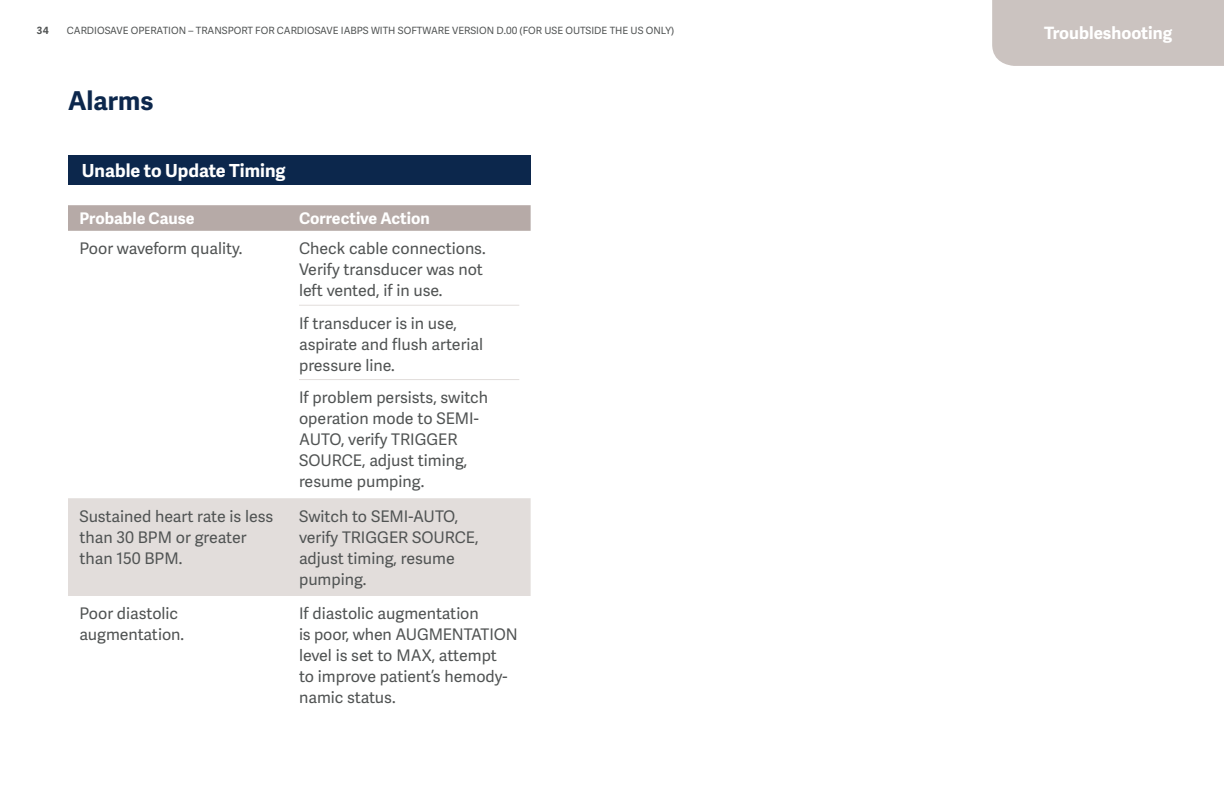
<style>
.page{position:relative;width:1224px;height:792px;background:#fff}
.page>*{position:absolute;margin:0;border:0;box-sizing:border-box;transform-origin:0 0}
.t1{font:700 26px "Adelle Sans";color:#0c274c}
.t2{font:700 18px "Adelle Sans";color:#fff}
.t3{font:700 17px "Adelle Sans";color:#fff}
.t4{font:16px/21px "Adelle Sans";color:#505353}
.t5{font:700 16px "Adelle Sans";color:#fff}
.t6{font:10px "Adelle Sans";color:#505353}
.t7{font:700 10px "Adelle Sans";color:#505353}
</style>
<div class="page">
<div style="left:68px;top:155px;width:463px;height:30px;background:#0c274c"></div>
<svg style="left:68px;top:205px;width:463px;height:26px;background:#b7aba8"></svg>
<div style="left:68px;top:498px;width:463px;height:98px;background:#e2dddb"></div>
<hr style="left:299px;top:305px;width:220px;height:1px;background:#e2dddb">
<hr style="left:299px;top:379px;width:220px;height:1px;background:#e2dddb">
<div style="left:992px;top:0;width:232px;height:66px;background:#cbc3c0"></div>
<p class="t7" style="left:37px;top:24px;width:14px">34</p>
<p class="t6" style="left:67px;top:24px;width:609px">CARDIOSAVE OPERATION – TRANSPORT FOR CARDIOSAVE IABPS WITH SOFTWARE VERSION D.00 (FOR USE OUTSIDE THE US ONLY)</p>
<h1 class="t1" style="left:68px;top:82px;width:87px">Alarms</h1>
<p class="t2" style="left:82px;top:158px;width:205px">Unable to Update Timing</p>
<p class="t5" style="left:79px;top:207px;width:117px">Probable Cause</p>
<p class="t5" style="left:299px;top:207px;width:132px">Corrective Action</p>
<p class="t4" style="left:79px;top:238px;width:165px">Poor waveform quality.</p>
<p class="t4" style="left:299px;top:238px;width:188px">Check cable connections.<br>Verify transducer was not left vented, if in use.</p>
<p class="t4" style="left:299px;top:312px;width:186px">If transducer is in use, aspirate and flush arterial pressure line.</p>
<p class="t4" style="left:299px;top:386px;width:191px">If problem persists, switch operation mode to SEMI-<br>AUTO, verify TRIGGER<br>SOURCE, adjust timing, resume pumping.</p>
<p class="t4" style="left:79px;top:505px;width:196px">Sustained heart rate is less than 30 BPM or greater than 150 BPM.</p>
<p class="t4" style="left:299px;top:505px;width:181px">Switch to SEMI-AUTO, verify TRIGGER SOURCE, adjust timing, resume pumping.</p>
<p class="t4" style="left:79px;top:603px;width:106px">Poor diastolic augmentation.</p>
<p class="t4" style="left:299px;top:603px;width:220px">If diastolic augmentation<br>is poor, when AUGMENTATION level is set to MAX, attempt<br>to improve patient’s hemody&shy;namic status.</p>
<p class="t3" style="left:1044px;top:21px;width:130px">Troubleshooting</p>
</div>
